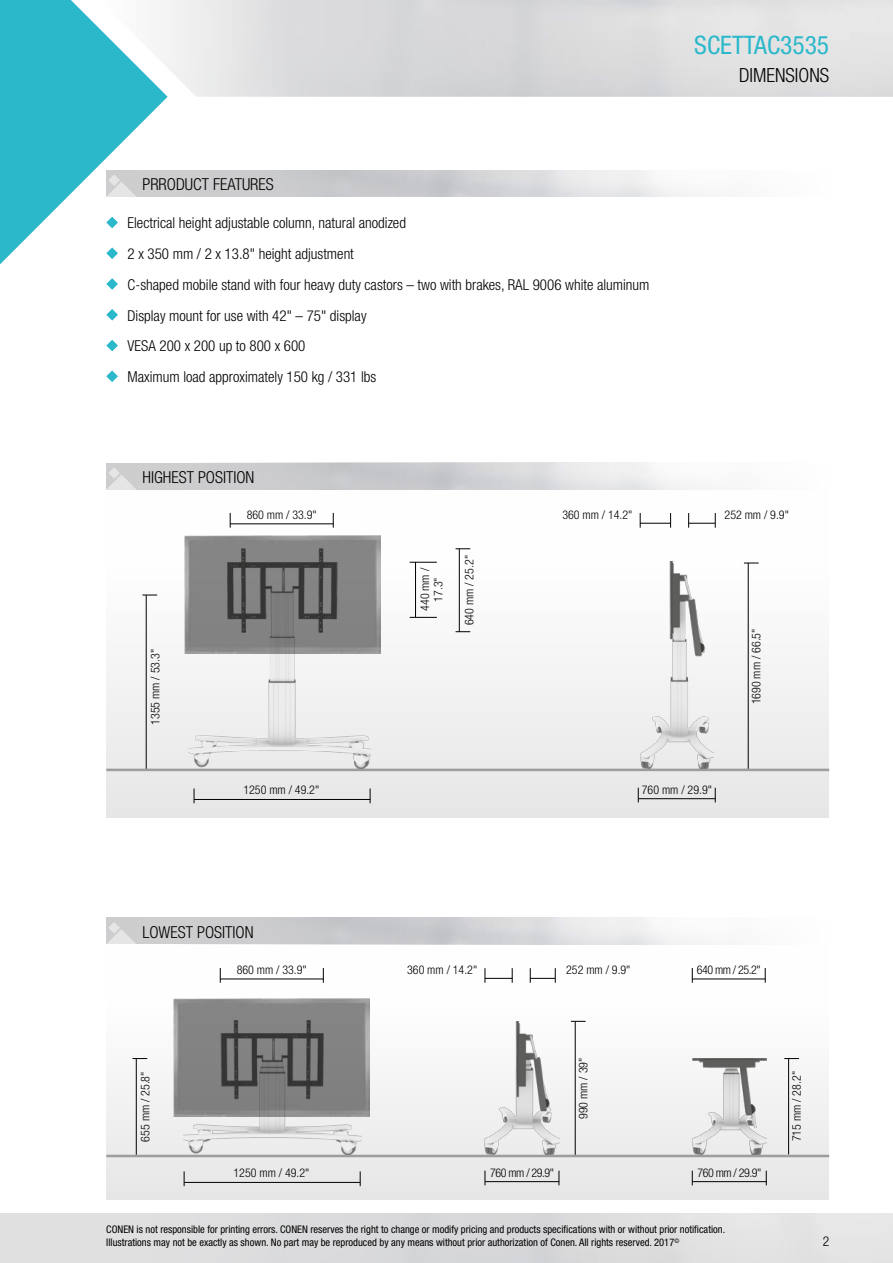
<style>
.page{position:relative;width:893px;height:1263px;background:#fff}
.page>*{position:absolute;margin:0;border:0;box-sizing:border-box;transform-origin:0 0}
.t1{font:condensed 25.5px "Helvetica Neue LT";color:#2ab8ca}
.t2{font:300 condensed 19.5px "Helvetica Neue LT";color:#000}
.t3{font:300 condensed 16.5px "Helvetica Neue LT";color:#000}
.t4{font:300 condensed 15px/30.8px "Helvetica Neue LT";color:#000}
.t5{font:300 condensed 13.5px "Helvetica Neue LT";color:#000}
.t6{font:300 condensed 12px/13.5px "Helvetica Neue LT";color:#000;text-align:center}
.t7{font:condensed 10.5px/13.5px "Helvetica Neue LT";color:#000}
</style>
<div class="page">
<div style="left:0;top:1213px;width:893px;height:50px;background:#e0e0e1"></div>
<svg style="left:0;top:0;width:168px;height:265px;fill:#2ab8ca"></svg>
<div style="left:106px;top:943px;width:723px;height:256px;background:linear-gradient(to bottom,#fff,#e6e6e6)"></div>
<hr style="left:575px;top:1021px;width:1px;height:134px;background:#000">
<hr style="left:788px;top:1058px;width:1px;height:96px;background:#000">
<hr style="left:136px;top:1058px;width:1px;height:97px;background:#000">
<div style="left:106px;top:488px;width:723px;height:330px;background:linear-gradient(to right,#f3f3f3,#f5f5f5)"></div>
<hr style="left:748px;top:563px;width:1px;height:207px;background:#000">
<hr style="left:146px;top:595px;width:1px;height:175px;background:#000">
<svg style="left:106px;top:174px;width:31px;height:23px"></svg>
<svg style="left:106px;top:217px;width:12px;height:11px"></svg>
<svg style="left:106px;top:247px;width:12px;height:12px"></svg>
<svg style="left:106px;top:278px;width:12px;height:12px"></svg>
<svg style="left:106px;top:309px;width:12px;height:12px"></svg>
<svg style="left:106px;top:340px;width:12px;height:11px"></svg>
<svg style="left:106px;top:370px;width:12px;height:12px"></svg>
<svg style="left:106px;top:467px;width:31px;height:22px"></svg>
<svg style="left:744px;top:563px;width:15px;height:1px"></svg>
<svg style="left:106px;top:922px;width:31px;height:22px"></svg>
<svg style="left:133px;top:1058px;width:14px;height:1px"></svg>
<hr style="left:106px;top:769px;width:723px;height:2px;background:#9d9d9c">
<img style="left:640px;top:561px;width:73px;height:207px">
<svg style="left:360px;top:1171px;width:1px;height:15px"></svg>
<svg style="left:184px;top:1171px;width:1px;height:15px"></svg>
<hr style="left:184px;top:1182px;width:176px;height:1px;background:#000">
<svg style="left:323px;top:968px;width:1px;height:15px"></svg>
<svg style="left:220px;top:968px;width:1px;height:15px"></svg>
<hr style="left:220px;top:979px;width:104px;height:1px;background:#000">
<hr style="left:106px;top:1155px;width:723px;height:2px;background:#9d9d9c">
<img style="left:184px;top:1116px;width:177px;height:38px">
<img style="left:174px;top:998px;width:196px;height:118px">
<svg style="left:715px;top:788px;width:1px;height:14px"></svg>
<svg style="left:638px;top:788px;width:1px;height:14px"></svg>
<hr style="left:638px;top:798px;width:77px;height:1px;background:#000">
<svg style="left:670px;top:513px;width:1px;height:15px"></svg>
<svg style="left:640px;top:513px;width:1px;height:15px"></svg>
<hr style="left:640px;top:523px;width:31px;height:1px;background:#000">
<svg style="left:688px;top:513px;width:28px;height:15px"></svg>
<svg style="left:142px;top:595px;width:15px;height:1px"></svg>
<svg style="left:456px;top:548px;width:14px;height:1px"></svg>
<svg style="left:456px;top:631px;width:14px;height:1px"></svg>
<hr style="left:459px;top:549px;width:1px;height:83px;background:#000">
<svg style="left:410px;top:562px;width:27px;height:1px"></svg>
<svg style="left:410px;top:617px;width:27px;height:1px"></svg>
<hr style="left:415px;top:562px;width:1px;height:55px;background:#000">
<img style="left:189px;top:653px;width:182px;height:116px">
<img style="left:185px;top:535px;width:196px;height:118px">
<svg style="left:370px;top:788px;width:1px;height:15px"></svg>
<svg style="left:194px;top:788px;width:1px;height:15px"></svg>
<hr style="left:194px;top:799px;width:176px;height:1px;background:#000">
<svg style="left:333px;top:513px;width:1px;height:15px"></svg>
<svg style="left:230px;top:513px;width:1px;height:15px"></svg>
<hr style="left:230px;top:524px;width:103px;height:1px;background:#000">
<svg style="left:571px;top:1021px;width:15px;height:1px"></svg>
<svg style="left:485px;top:968px;width:28px;height:15px"></svg>
<svg style="left:530px;top:968px;width:26px;height:15px"></svg>
<img style="left:485px;top:1021px;width:74px;height:133px">
<svg style="left:559px;top:1171px;width:1px;height:14px"></svg>
<svg style="left:485px;top:1171px;width:1px;height:14px"></svg>
<hr style="left:485px;top:1181px;width:74px;height:1px;background:#000">
<svg style="left:784px;top:1058px;width:15px;height:1px"></svg>
<img style="left:692px;top:1058px;width:74px;height:96px">
<svg style="left:765px;top:968px;width:1px;height:15px"></svg>
<svg style="left:692px;top:968px;width:1px;height:15px"></svg>
<hr style="left:692px;top:979px;width:73px;height:1px;background:#000">
<svg style="left:766px;top:1171px;width:1px;height:14px"></svg>
<svg style="left:692px;top:1171px;width:1px;height:14px"></svg>
<hr style="left:692px;top:1181px;width:74px;height:1px;background:#000">
<h3 class="t3" style="left:142px;top:175px;width:133px">PRRODUCT FEATURES</h3>
<p class="t4" style="left:128px;top:208px;width:523px">Electrical height adjustable column, natural anodized<br>2 x 350 mm / 2 x 13.8" height adjustment<br>C-shaped mobile stand with four heavy duty castors – two with brakes, RAL 9006 white aluminum Display mount for use with 42" – 75" display<br>VESA 200 x 200 up to 800 x 600<br>Maximum load approximately 150 kg / 331 lbs</p>
<h3 class="t3" style="left:142px;top:468px;width:114px">HIGHEST POSITION</h3>
<h1 class="t1" style="left:694px;top:30px;width:136px">SCETTAC3535</h1>
<h2 class="t2" style="left:739px;top:64px;width:92px">DIMENSIONS</h2>
<p class="t6" style="left:148px;top:725px;width:77px;rotate:-90deg">1355 mm / 53.3"</p>
<p class="t6" style="left:247px;top:508px;width:72px">860 mm / 33.9"</p>
<p class="t6" style="left:243px;top:783px;width:77px">1250 mm / 49.2"</p>
<h3 class="t3" style="left:142px;top:923px;width:113px">LOWEST POSITION</h3>
<p class="t6" style="left:418px;top:611px;width:45px;rotate:-90deg">440 mm /<br>17.3"</p>
<p class="t6" style="left:462px;top:625px;width:72px;rotate:-90deg">640 mm / 25.2"</p>
<p class="t6" style="left:562px;top:508px;width:72px">360 mm / 14.2"</p>
<p class="t6" style="left:725px;top:508px;width:66px">252 mm / 9.9"</p>
<p class="t6" style="left:642px;top:783px;width:72px">760 mm / 29.9"</p>
<p class="t6" style="left:749px;top:704px;width:77px;rotate:-90deg">1690 mm / 66.5"</p>
<p class="t6" style="left:237px;top:963px;width:72px">860 mm / 33.9"</p>
<p class="t6" style="left:697px;top:963px;width:65px">640 mm / 25.2"</p>
<p class="t6" style="left:407px;top:963px;width:72px">360 mm / 14.2"</p>
<p class="t6" style="left:566px;top:963px;width:66px">252 mm / 9.9"</p>
<p class="t6" style="left:576px;top:1119px;width:63px;rotate:-90deg">990 mm / 39"</p>
<p class="t6" style="left:138px;top:1142px;width:72px;rotate:-90deg">655 mm / 25.8"</p>
<p class="t6" style="left:790px;top:1141px;width:72px;rotate:-90deg">715 mm / 28.2"</p>
<p class="t6" style="left:233px;top:1166px;width:77px">1250 mm / 49.2"</p>
<p class="t6" style="left:490px;top:1166px;width:65px">760 mm / 29.9"</p>
<p class="t6" style="left:697px;top:1166px;width:65px">760 mm / 29.9"</p>
<p class="t7" style="left:106px;top:1222px;width:620px">CONEN is not responsible for printing errors. CONEN reserves the right to change or modify pricing and products specifications with or without prior notification.<br>Illustrations may not be exactly as shown. No part may be reproduced by any means without prior authorization of Conen. All rights reserved. 2017<sup>©</sup></p>
<p class="t5" style="left:823px;top:1233px;width:8px">2</p>
</div>
